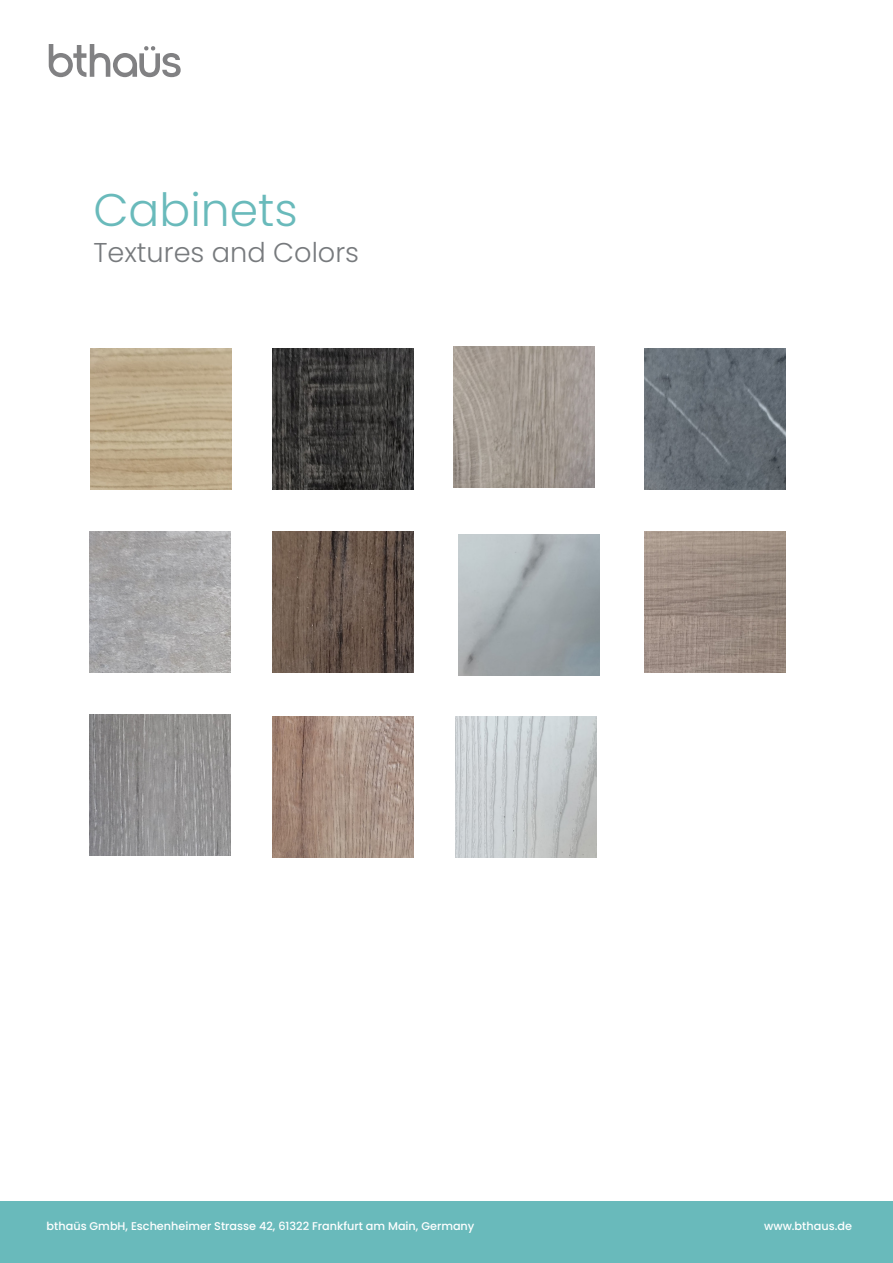
<style>
.page{position:relative;width:893px;height:1263px;background:#fff}
.page>*{position:absolute;margin:0;border:0;box-sizing:border-box;transform-origin:0 0}
.t1{font:300 45.75px "Poppins";color:#69babb}
.t2{font:300 27.15px "Poppins";color:#777a7d}
.t3{font:500 11.25px "Poppins";color:#fff}
</style>
<div class="page">
<div style="left:0;top:1201px;width:893px;height:62px;background:#69babb"></div>
<svg style="left:49px;top:44px;width:132px;height:33px"></svg>
<img style="left:91px;top:348px;width:141px;height:141px">
<img style="left:454px;top:346px;width:141px;height:142px">
<img style="left:455px;top:716px;width:141px;height:141px">
<img style="left:273px;top:716px;width:141px;height:141px">
<img style="left:89px;top:714px;width:141px;height:141px">
<img style="left:89px;top:532px;width:141px;height:141px">
<img style="left:272px;top:532px;width:141px;height:141px">
<img style="left:644px;top:532px;width:141px;height:141px">
<img style="left:644px;top:348px;width:141px;height:141px">
<img style="left:273px;top:348px;width:141px;height:141px">
<h1 class="t1" style="left:93px;top:183px;width:206px">Cabinets</h1>
<h2 class="t2" style="left:93px;top:237px;width:267px">Textures and Colors</h2>
<p class="t3" style="left:47px;top:1220px;width:429px">bthaüs GmbH, Eschenheimer Strasse 42, 61322 Frankfurt am Main, Germany</p>
<p class="t3" style="left:764px;top:1220px;width:89px">www.bthaus.de</p>
</div>
